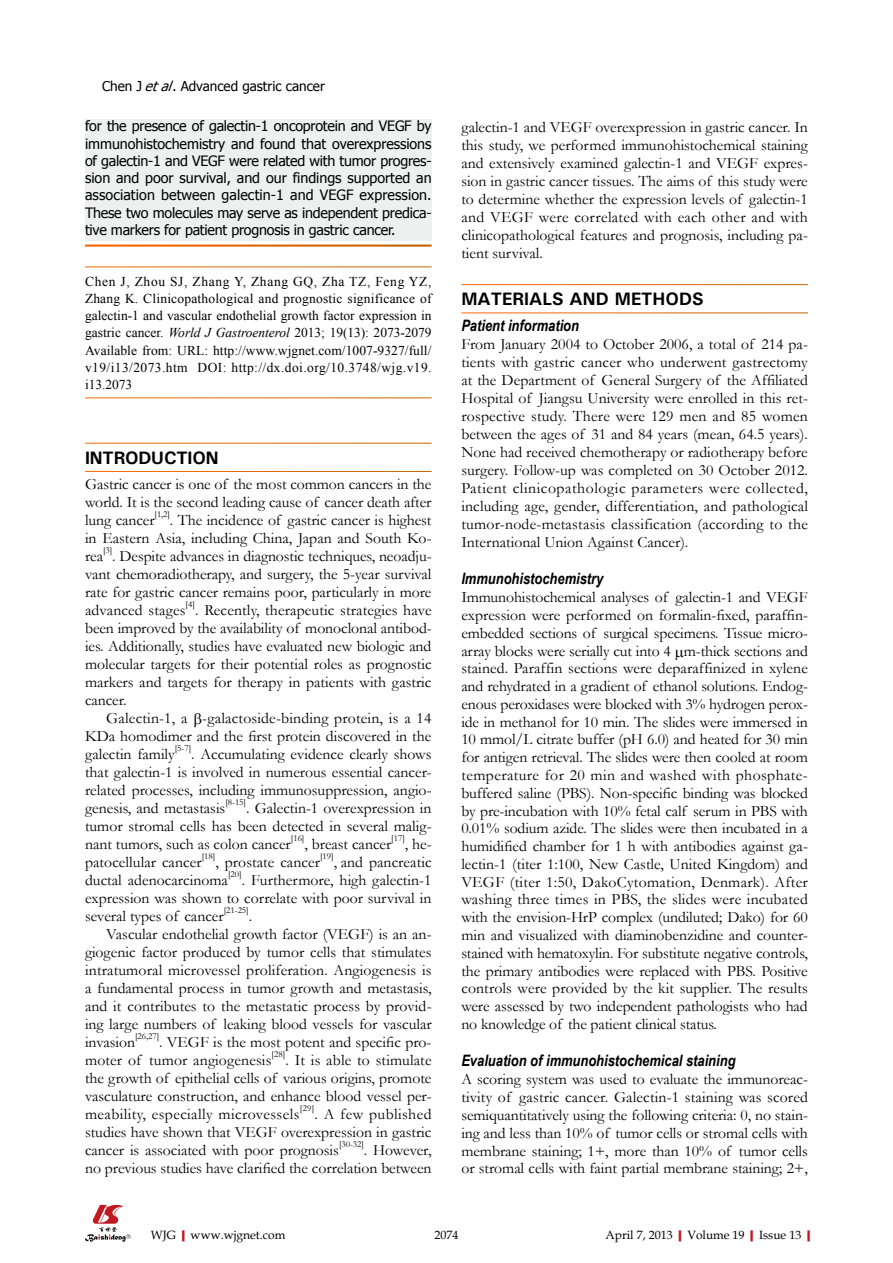
<style>
.page{position:relative;width:893px;height:1263px;background:#fff}
.page>*{position:absolute;margin:0;border:0;box-sizing:border-box;transform-origin:0 0}
.t1{font:700 18px "Univers";color:#000}
.t2{font:15.75px/18px "Garamond";color:#000;text-align:justify}
.t3{font:italic 700 15.75px "Arial Narrow";color:#000}
.t4{font:14.25px/17.2px "Tahoma";letter-spacing:-.015em;color:#000;text-align:justify}
.t5{font:13.5px/17.2px "Times New Roman";letter-spacing:.03em;color:#000;text-align:justify}
.t6{font:13.5px "Tahoma";color:#000}
.t7{font:12px "Book Antiqua";color:#000}
.t8{font:9.15px "Garamond";color:#000}
.s1{font-style:italic}
.s2{font-weight:700;color:#c01920}
</style>
<div class="page">
<div style="left:85px;top:119px;width:347px;height:122px;background:#eeefef"></div>
<svg style="left:85px;top:1205px;width:46px;height:37px"></svg>
<p class="t6" style="left:102px;top:77px;width:224px">Chen J <span class="s1">etal</span>. Advanced gastric cancer</p>
<p class="t4" style="left:85px;top:117px;width:348px">for the presence of galectin-1 oncoprotein and VEGF by immunohistochemistry and found that overexpressions of galectin-1 and VEGF were related with tumor progres&shy;sion and poor survival, and our findings supported an association between galectin-1 and VEGF expression.<br>These two molecules may serve as independent predica&shy;tive markers for patient prognosis in gastric cancer.</p>
<p class="t5" style="left:85px;top:272px;width:348px">Chen J, Zhou SJ, Zhang Y, Zhang GQ, Zha TZ, Feng YZ, Zhang K. Clinicopathological and prognostic significance of galectin-1 and vascular endothelial growth factor expression in gastric cancer. <span class="s1">World J Gastroenterol</span> 2013; 19(13): 2073-2079<br>Available from: URL: http://www.wjgnet.com/1007-9327/full/ v19/i13/2073.htm DOI: http://dx.doi.org/10.3748/wjg.v19. i13.2073</p>
<p class="t1" style="left:85px;top:447px;width:135px">INTRODUCTION</p>
<p class="t2" style="left:85px;top:475px;width:348px">Gastric cancer is one of the most common cancers in the world. It is the second leading cause of cancer death after lung cancer</p>
<p class="t8" style="left:155px;top:508px;width:17px">[1,2]</p>
<p class="t2" style="left:85px;top:511px;width:348px;text-indent:85px">. The incidence of gastric cancer is highest in Eastern Asia, including China, Japan and South Ko&shy;rea</p>
<p class="t8" style="left:103px;top:544px;width:11px">[3]</p>
<p class="t2" style="left:85px;top:547px;width:348px;text-indent:27px">. Despite advances in diagnostic techni-ques, neoadju&shy;vant chemoradiotherapy, and surgery, the 5-year survival rate for gastric cancer remains poor, particularly in more advanced stages</p>
<p class="t8" style="left:186px;top:598px;width:11px">[4]</p>
<p class="t2" style="left:85px;top:601px;width:348px;text-indent:110px">. Recently, therapeutic strategies have been improved by the availability of monoclonal antibod&shy;ies. Additionally, studies have evaluated new biologic and molecular targets for their potential roles as prognostic markers and targets for therapy in patients with gastric cancer.</p>
<p class="t2" style="left:85px;top:709px;width:348px;text-indent:21px">Galectin-1, a -galactoside-binding protein, is a 14<br>KDa homodimer and the first protein discovered in the galectin family</p>
<p class="t8" style="left:175px;top:742px;width:18px">[5-7]</p>
<p class="t2" style="left:85px;top:745px;width:348px;text-indent:106px">. Accumulating evidence clearly shows that galectin-1 is involved in numerous essential cancer&shy;related processes, including immunosuppression, angio&shy;genesis, and metastasis</p>
<p class="t8" style="left:225px;top:796px;width:22px">[8-15]</p>
<p class="t2" style="left:85px;top:799px;width:348px;text-indent:161px">. Galectin-1 overexpression in tumor stromal cells has been detected in several malig&shy;nant tumors, such as colon cancer</p>
<p class="t8" style="left:291px;top:832px;width:15px">[16]</p>
<p class="t2" style="left:304px;top:835px;width:88px">, breast cancer</p>
<p class="t8" style="left:391px;top:832px;width:15px">[17]</p>
<p class="t2" style="left:405px;top:835px;width:28px">, he-</p>
<p class="t8" style="left:320px;top:850px;width:15px">[19]</p>
<p class="t2" style="left:334px;top:853px;width:99px">, and pancreatic</p>
<p class="t2" style="left:85px;top:853px;width:118px">patocellular cancer</p>
<p class="t8" style="left:202px;top:850px;width:15px">[18]</p>
<p class="t2" style="left:215px;top:853px;width:106px">, prostate cancer</p>
<p class="t2" style="left:85px;top:871px;width:144px">ductal adenocarcinoma</p>
<p class="t8" style="left:228px;top:868px;width:15px">[20]</p>
<p class="t2" style="left:85px;top:871px;width:348px;text-indent:157px">. Furthermore, high galectin-1 expression was shown to correlate with poor survival in several types of cancer</p>
<p class="t8" style="left:224px;top:904px;width:27px">[21-25]</p>
<p class="t2" style="left:249px;top:907px;width:5px">.</p>
<p class="t2" style="left:106px;top:925px;width:327px">Vascular endothelial growth factor (VEGF) is an an-</p>
<p class="t2" style="left:85px;top:943px;width:348px">giogenic factor produced by tumor cells that stimulates</p>
<p class="t2" style="left:85px;top:961px;width:348px">intratumoral microvessel proliferation. Angiogenesis is</p>
<p class="t2" style="left:85px;top:979px;width:348px">a fundamental process in tumor growth and metastasis,</p>
<p class="t2" style="left:85px;top:997px;width:348px">and it contributes to the metastatic process by provid-</p>
<p class="t2" style="left:85px;top:1015px;width:348px">ing large numbers of leaking blood vessels for vascular</p>
<p class="t2" style="left:85px;top:1033px;width:52px">invasion</p>
<p class="t8" style="left:135px;top:1030px;width:26px">[26,27]</p>
<p class="t2" style="left:85px;top:1033px;width:348px;text-indent:74px">. VEGF is the most potent and specific pro&shy;moter of tumor angiogenesis</p>
<p class="t8" style="left:272px;top:1048px;width:15px">[28]</p>
<p class="t2" style="left:85px;top:1051px;width:348px;text-indent:200px">. It is able to stimulate the growth of epithelial cells of various origins, promote vasculature construction, and enhance blood vessel per&shy;meability, especially microvessels</p>
<p class="t8" style="left:300px;top:1102px;width:16px">[29]</p>
<p class="t2" style="left:85px;top:1105px;width:348px;text-indent:229px">. A few published studies have shown that VEGF overexpression in gastric cancer is associated with poor prognosis</p>
<p class="t8" style="left:339px;top:1138px;width:26px">[30-32]</p>
<p class="t2" style="left:85px;top:1141px;width:348px;text-align:right">. However,<br>no previous studies have clarified the correlation between</p>
<p class="t2" style="left:461px;top:118px;width:348px">galectin-1 and VEGF overexpression in gastric cancer. In this study, we performed immunohistochemical staining and extensively examined galectin-1 and VEGF expres&shy;sion in gastric cancer tissues. The aims of this study were to determine whether the expression levels of galectin-1 and VEGF were correlated with each other and with clinicopathological features and prognosis, including pa&shy;tient survival.</p>
<p class="t1" style="left:461px;top:288px;width:244px">MATERIALS AND METHODS</p>
<p class="t3" style="left:461px;top:313px;width:119px">Patient information</p>
<p class="t2" style="left:461px;top:334px;width:348px">From January 2004 to October 2006, a total of 214 pa&shy;tients with gastric cancer who underwent gastrectomy at the Department of General Surgery of the Affiliated Hospital of Jiangsu University were enrolled in this ret&shy;rospective study. There were 129 men and 85 women between the ages of 31 and 84 years (mean, 64.5 years).<br>None had received chemotherapy or radiotherapy before surgery. Follow-up was completed on 30 October 2012.<br>Patient clinicopathologic parameters were collected, including age, gender, differentiation, and pathological tumor-node-metastasis classification (according to the International Union Against Cancer).</p>
<p class="t3" style="left:461px;top:567px;width:144px">Immunohistochemistry</p>
<p class="t2" style="left:461px;top:588px;width:348px">Immunohistochemical analyses of galectin-1 and VEGF expression were performed on formalin-fixed, paraffin&shy;embedded sections of surgical specimens. Tissue micro&shy;array blocks were serially cut into 4 m-thick sections and stained. Paraffin sections were deparaffinized in xylene and rehydrated in a gradient of ethanol solutions. Endog&shy;enous peroxidases were blocked with 3% hydrogen perox&shy;ide in methanol for 10 min. The slides were immersed in 10 mmol/L citrate buffer (pH 6.0) and heated for 30 min for antigen retrieval. The slides were then cooled at room temperature for 20 min and washed with phosphate&shy;buffered saline (PBS). Non-specific binding was blocked by pre-incubation with 10% fetal calf serum in PBS with 0.01% sodium azide. The slides were then incubated in a humidified chamber for 1 h with anti-bodies against ga&shy;lectin-1 (titer 1:100, New Castle, United Kingdom) and VEGF (titer 1:50, DakoCytomation, Denmark). After washing three times in PBS, the slides were incubated with the envision-HrP complex (undiluted; Dako) for 60 min and visualized with diaminobenzidine and counter&shy;stained with hematoxylin. For substitute negative controls, the primary antibodies were replaced with PBS. Positive controls were provided by the kit supplier. The results were assessed by two independent pathologists who had no knowledge of the patient clinical status.</p>
<p class="t3" style="left:461px;top:1049px;width:276px">Evaluation of immunohistochemical staining</p>
<p class="t2" style="left:461px;top:1070px;width:348px">A scoring system was used to evaluate the immunoreac&shy;tivity of gastric cancer. Galectin-1 staining was scored semiquantitatively using the following criteria: 0, no stain&shy;ing and less than 10% of tumor cells or stromal cells with membrane staining; 1+, more than 10% of tumor cells or stromal cells with faint partial membrane staining; 2+,</p>
<p class="t7" style="left:151px;top:1226px;width:136px">WJG<span class="s2">|</span>www.wjgnet.com</p>
<p class="t7" style="left:434px;top:1226px;width:25px">2074</p>
<p class="t7" style="left:605px;top:1226px;width:212px">April 7, 2013<span class="s2">|</span>Volume 19<span class="s2">|</span>Issue 13<span class="s2">|</span></p>
</div>
